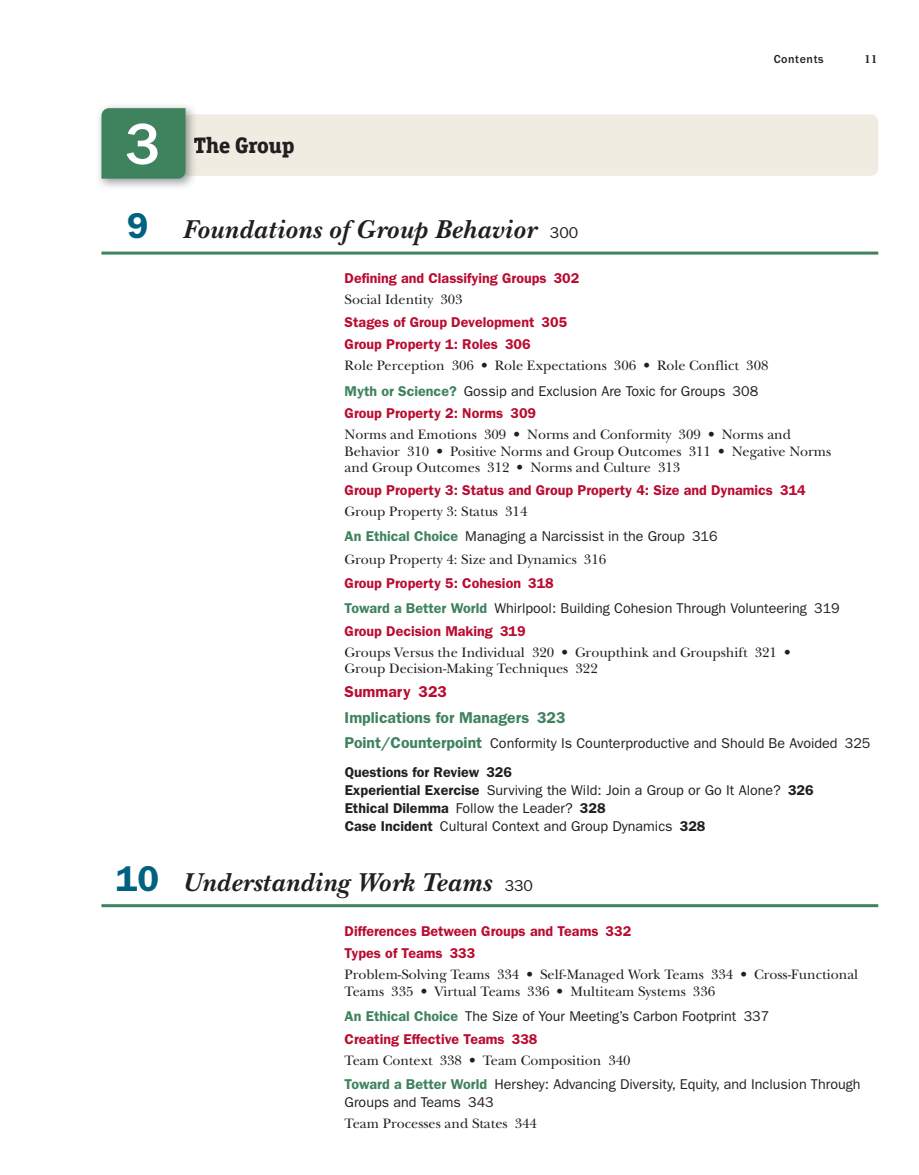
<style>
.page{position:relative;width:919px;height:1175px;background:#fff}
.page>*{position:absolute;margin:0;border:0;box-sizing:border-box;transform-origin:0 0}
.t1{font:500 60px "ITC Franklin Gothic Std";color:#fff}
.t2{font:italic 700 27px "New Baskerville ITC Pro";color:#231f20}
.t3{font:800 22.5px "Officina Serif ITC Pro";color:#231f20}
.t4{font:600 15.75px "ITC Franklin Gothic Std";color:#3f825e}
.t5{font:600 15.75px "ITC Franklin Gothic Std";color:#ba0c30}
.t6{font:14.25px/18px "ITC Franklin Gothic Std";color:#231f20}
.t7{font:14.25px/16.5px "New Baskerville ITC Pro";color:#231f20}
.t8{font:600 14.25px/22.5px "ITC Franklin Gothic Std";color:#ba0c30}
.t9{font:500 12px "ITC Franklin Gothic Std";letter-spacing:.05em;color:#231f20}
.t10{font:700 12px "New Baskerville ITC Pro";color:#231f20}
.s1{font-family:"ITC Franklin Gothic Std";font-weight:600;font-style:normal;font-size:36px;color:#006280}
.s2{font-family:"ITC Franklin Gothic Std";font-weight:400;font-style:normal;font-size:15.75px}
.s3{font-weight:600;color:#3f825e}
.s4{font-weight:600;color:#ba0c30}
.s5{font-weight:600;font-size:15.75px;color:#3f825e}
.s6{font-weight:600}
</style>
<div class="page">
<hr style="left:101px;top:252px;width:777px;height:3px;background:#3f825e">
<hr style="left:101px;top:904px;width:777px;height:3px;background:#3f825e">
<div style="left:175px;top:114px;width:703px;height:62px;background:#f1ece2;border-radius:8px"></div>
<img style="left:99px;top:106px;width:95px;height:81px">
<img style="left:185px;top:114px;width:9px;height:62px">
<img style="left:194px;top:137px;width:3px;height:17px">
<div style="left:101px;top:108px;width:84px;height:71px;background:#3f825e"></div>
<h1 class="t1" style="left:125px;top:111px;width:37px">3</h1>
<h3 class="t3" style="left:194px;top:131px;width:102px">The Group</h3>
<p class="t9" style="left:773px;top:52px;width:51px">Contents</p>
<p class="t10" style="left:864px;top:52px;width:15px">11</p>
<h2 class="t2" style="left:127px;top:214px;width:453px"><span class="s1">9</span> Foundations of Group Behavior <span class="s2">300</span></h2>
<p class="t8" style="left:344px;top:267px;width:236px">Defining and Classifying Groups 302</p>
<p class="t7" style="left:344px;top:291px;width:119px">Social Identity 303</p>
<p class="t8" style="left:344px;top:310px;width:224px">Stages of Group Development 305<br>Group Property 1: Roles 306</p>
<p class="t7" style="left:344px;top:357px;width:425px">Role Perception 306 • Role Expectations 306 • Role Conflict 308</p>
<p class="t6" style="left:344px;top:380px;width:415px;line-height:22.5px"><span class="s3">Myth or Science?</span> Gossip and Exclusion Are Toxic for Groups 308<br><span class="s4">Group Property 2: Norms 309</span></p>
<p class="t7" style="left:344px;top:426px;width:488px">Norms and Emotions 309 • Norms and Conformity 309 • Norms and<br>Behavior 310 • Positive Norms and Group Outcomes 311 • Negative Norms and Group Outcomes 312 • Norms and Culture 313</p>
<p class="t8" style="left:344px;top:478px;width:462px">Group Property 3: Status and Group Property 4: Size and Dynamics 314</p>
<p class="t7" style="left:344px;top:503px;width:184px">Group Property 3: Status 314</p>
<p class="t6" style="left:344px;top:527px;width:374px"><span class="s3">An Ethical Choice</span> Managing a Narcissist in the Group 316</p>
<p class="t7" style="left:344px;top:551px;width:263px">Group Property 4: Size and Dynamics 316</p>
<p class="t6" style="left:344px;top:570px;width:496px;line-height:25.5px"><span class="s4">Group Property 5: Cohesion 318<br></span><span class="s3">Toward a Better World</span> Whirlpool: Building Cohesion Through Volunteering 319</p>
<p class="t8" style="left:344px;top:619px;width:182px">Group Decision Making 319</p>
<p class="t7" style="left:344px;top:644px;width:447px">Groups Versus the Individual 320 • Groupthink and Groupshift 321 •<br>Group Decision-Making Techniques 322</p>
<p class="t5" style="left:344px;top:682px;width:104px">Summary 323</p>
<p class="t4" style="left:344px;top:708px;width:222px">Implications for Managers 323</p>
<p class="t6" style="left:344px;top:729px;width:527px;line-height:28.5px"><span class="s5">Point/Counterpoint</span> Conformity Is Counterproductive and Should Be Avoided 325<br><span class="s6">Questions for Review 326</span></p>
<p class="t6" style="left:344px;top:781px;width:470px"><span class="s6">Experiential Exercise</span> Surviving the Wild: Join a Group or Go It Alone? <span class="s6">326<br>Ethical Dilemma</span> Follow the Leader? <span class="s6">328<br>Case Incident</span> Cultural Context and Group Dynamics <span class="s6">328</span></p>
<h2 class="t2" style="left:116px;top:866px;width:418px"><span class="s1">10</span> Understanding Work Teams <span class="s2">330</span></h2>
<p class="t8" style="left:344px;top:919px;width:288px">Differences Between Groups and Teams 332<br>Types of Teams 333</p>
<p class="t7" style="left:344px;top:966px;width:515px">Problem-Solving Teams 334 • Self-Managed Work Teams 334 • Cross-Functional<br>Teams 335 • Virtual Teams 336 • Multiteam Systems 336</p>
<p class="t6" style="left:344px;top:1005px;width:426px;line-height:22.5px"><span class="s3">An Ethical Choice</span> The Size of Your Meeting’s Carbon Footprint 337<br><span class="s4">Creating Effective Teams 338</span></p>
<p class="t7" style="left:344px;top:1052px;width:287px">Team Context 338 • Team Composition 340</p>
<p class="t6" style="left:344px;top:1075px;width:517px"><span class="s3">Toward a Better World</span> Hershey: Advancing Diversity, Equity, and Inclusion Through<br>Groups and Teams 343</p>
<p class="t7" style="left:344px;top:1115px;width:194px">Team Processes and States 344</p>
</div>
